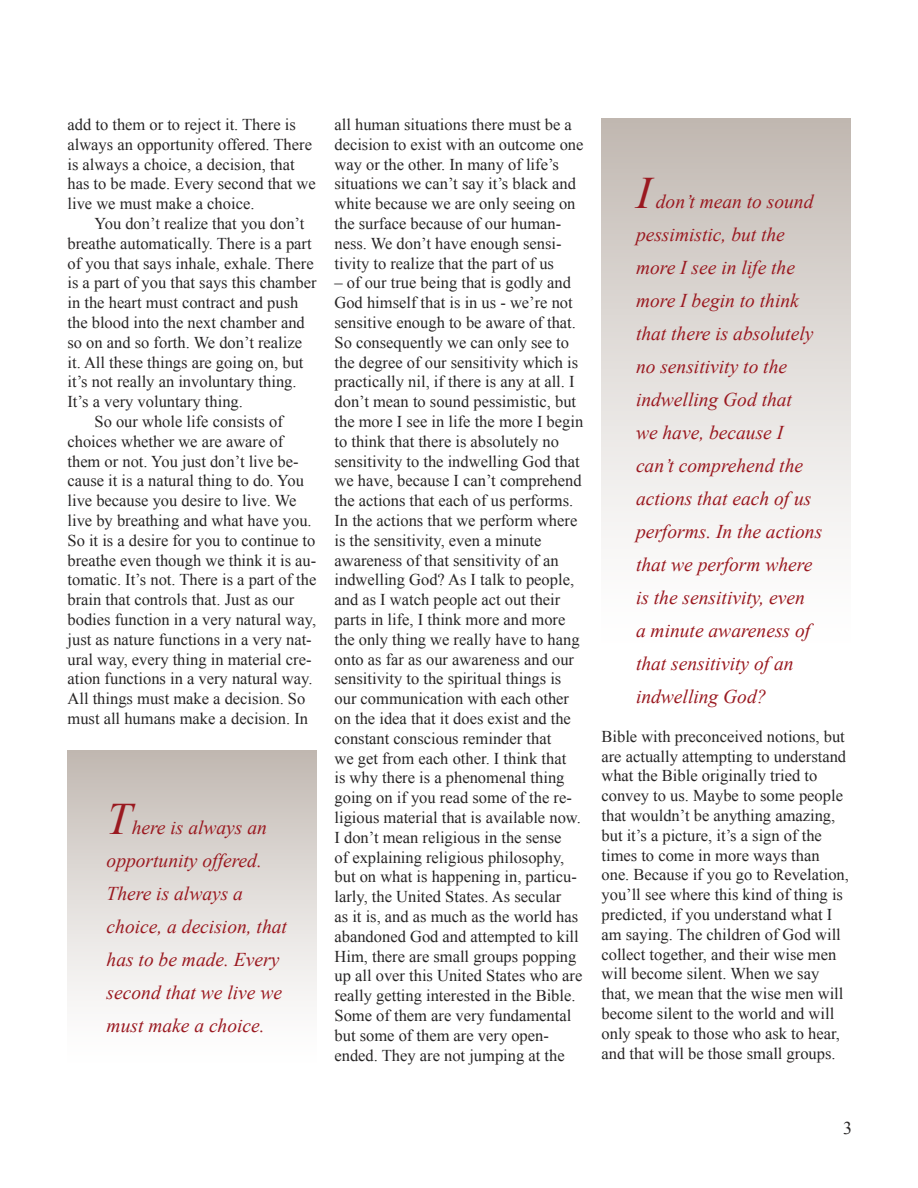
<style>
.page{position:relative;width:918px;height:1188px;background:#fff}
.page>*{position:absolute;margin:0;border:0;box-sizing:border-box;transform-origin:0 0}
.pullquote{font:italic 45px "Times New Roman";color:#9a1920}
.pullquote-2{font:italic 19.5px/33px "Times New Roman";color:#9a1920}
.t1{font:18px "Times New Roman";color:#272525}
.body_text{font:16.5px/19.8px "Times New Roman";color:#272525}
</style>
<div class="page">
<div style="left:68px;top:750px;width:248px;height:318px;background:linear-gradient(to bottom,#c3bbb4,#fff)"></div>
<div style="left:602px;top:118px;width:248px;height:533px;background:linear-gradient(to bottom,#c3bbb4,#fff)"></div>
<p class="body_text" style="left:68px;top:114px;width:250px">add to them or to reject it. There is always an opportunity offered. There is always a choice, a decision, that has to be made. Every second that we live we must make a choice.</p>
<p class="body_text" style="left:68px;top:213px;width:251px;text-indent:27px">You don’t realize that you don’t breathe automatically. There is a part of you that says inhale, exhale. There is a part of you that says this chamber in the heart must contract and push the blood into the next chamber and so on and so forth. We don’t realize it. All these things are going on, but it’s not really an involuntary thing.<br>It’s a very voluntary thing.</p>
<p class="body_text" style="left:68px;top:411px;width:250px;text-indent:27px">So our whole life consists of choices whether we are aware of them or not. You just don’t live be&shy;cause it is a natural thing to do. You live because you desire to live. We live by breathing and what have you.<br>So it is a desire for you to continue to breathe even though we think it is au&shy;tomatic. It’s not. There is a part of the brain that controls that. Just as our bodies function in a very natural way, just as nature functions in a very nat&shy;ural way, every thing in material cre&shy;ation functions in a very natural way.<br>All things must make a decision. So must all humans make a decision. In</p>
<p class="pullquote" style="left:107px;top:788px;width:27px">T</p>
<p class="pullquote-2" style="left:107px;top:811px;width:182px;text-indent:25px">here is always an opportunity offered.<br>There is always a choice, a decision, that has to be made. Every second that we live we must make a choice.</p>
<p class="body_text" style="left:334px;top:114px;width:251px">all human situations there must be a decision to exist with an outcome one way or the other. In many of life’s situations we can’t say it’s black and white because we are only seeing on the surface because of our human&shy;ness. We don’t have enough sensi&shy;tivity to realize that the part of us</p>
<p class="body_text" style="left:334px;top:273px;width:250px">– of our true being that is godly and God himself that is in us - we’re not sensitive enough to be aware of that.<br>So consequently we can only see to the degree of our sensitivity which is practically nil, if there is any at all. I don’t mean to sound pessimistic, but the more I see in life the more I begin to think that there is absolutely no sensitivity to the indwelling God that we have, because I can’t comprehend the actions that each of us performs.<br>In the actions that we perform where is the sensitivity, even a minute awareness of that sensitivity of an indwelling God? As I talk to people, and as I watch people act out their parts in life, I think more and more the only thing we really have to hang onto as far as our awareness and our sensitivity to the spiritual things is our communication with each other on the idea that it does exist and the constant conscious reminder that<br>we get from each other. I think that<br>is why there is a phenomenal thing going on if you read some of the re&shy;ligious material that is available now.<br>I don’t mean religious in the sense<br>of explaining religious philosophy, but on what is happening in, particu&shy;larly, the United States. As secular<br>as it is, and as much as the world has abandoned God and attempted to kill Him, there are small groups popping up all over this United States who are really getting interested in the Bible.<br>Some of them are very fundamental but some of them are very open&shy;ended. They are not jumping at the</p>
<p class="pullquote" style="left:636px;top:162px;width:16px">I</p>
<p class="pullquote-2" style="left:636px;top:185px;width:188px;text-indent:20px">don’t mean to sound pessimistic, but the more I see in life the more I begin to think that there is absolutely no sensitivity to the indwelling God that<br>we have, because I can’t comprehend the actions that each of us performs. In the actions that we perform where is the sensitivity, even<br>a minute awareness of that sensitivity of an indwelling God?</p>
<p class="body_text" style="left:602px;top:726px;width:249px">Bible with preconceived notions, but are actually attempting to understand what the Bible originally tried to convey to us. Maybe to some people that wouldn’t be anything amazing, but it’s a picture, it’s a sign of the times to come in more ways than one. Because if you go to Revelation, you’ll see where this kind of thing is predicted, if you understand what I am saying. The children of God will collect together, and their wise men will become silent. When we say that, we mean that the wise men will become silent to the world and will only speak to those who ask to hear, and that will be those small groups.</p>
<p class="t1" style="left:843px;top:1116px;width:10px">3</p>
</div>
